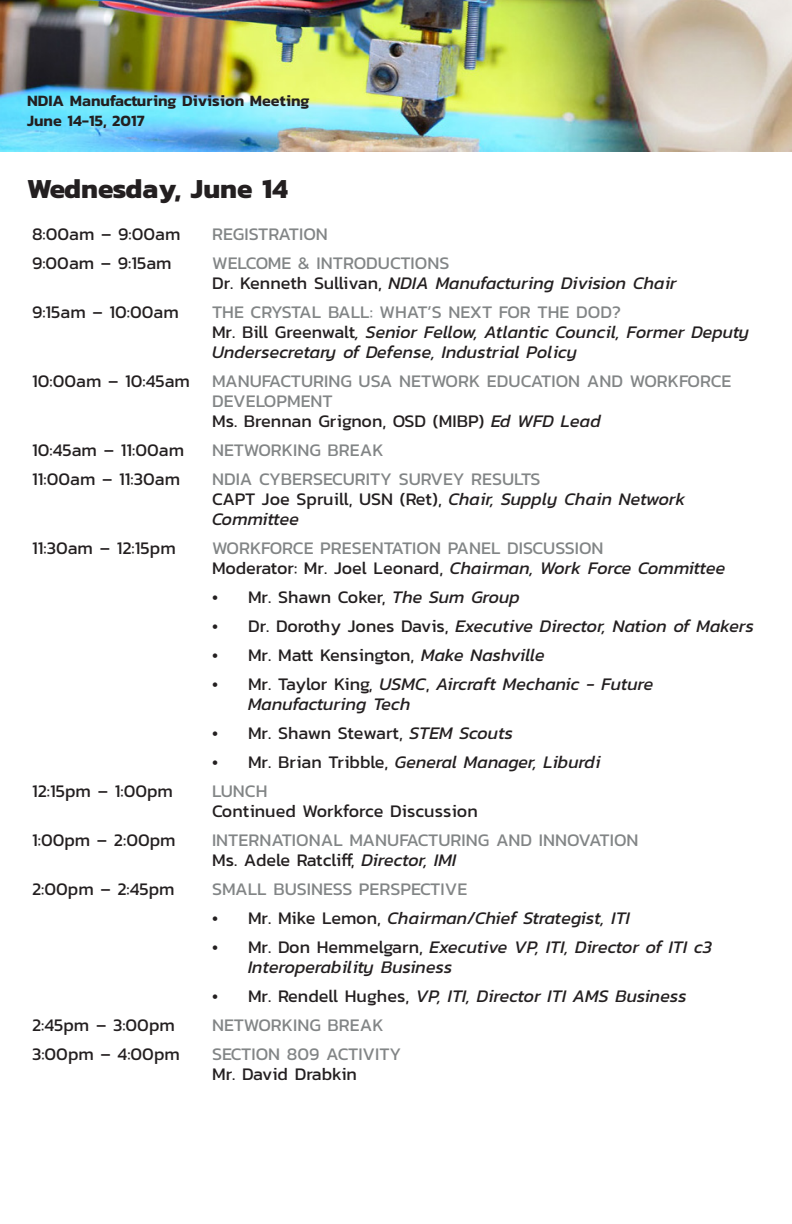
<style>
.page{position:relative;width:792px;height:1224px;background:#fff}
.page>*{position:absolute;margin:0;border:0;box-sizing:border-box;transform-origin:0 0}
.t1{font:700 28px "Kanit";color:#231f20}
.t2{font:italic 18px/20px "Kanit";color:#231f20}
.t3{font:18px/20px "Kanit";color:#828586}
.t4{font:18px/20px "Kanit";color:#231f20}
.t5{font:600 16px/19.2px "Kanit";color:#231f20}
.s1{font-style:normal;color:#828586}
.s2{font-style:normal}
.s3{color:#231f20}
.s4{font-style:italic;color:#231f20}
.s5{font-style:italic}
.s6{color:#828586}
</style>
<div class="page">
<img style="left:0;top:0;width:792px;height:152px">
<p class="t5" style="left:27px;top:91px;width:284px">NDIA Manufacturing Division Meeting<br>June 14-15, 2017</p>
<p class="t1" style="left:27px;top:167px;width:262px">Wednesday, June 14</p>
<p class="t4" style="left:32px;top:223px;width:150px">8:00am – 9:00am</p>
<p class="t3" style="left:212px;top:223px;width:117px">REGISTRATION</p>
<p class="t4" style="left:32px;top:252px;width:141px">9:00am – 9:15am</p>
<p class="t2" style="left:212px;top:252px;width:466px"><span class="s1">WELCOME &amp; INTRODUCTIONS<br></span><span class="s2">Dr. Kenneth Sullivan,</span> NDIA Manufacturing Division Chair</p>
<p class="t4" style="left:32px;top:301px;width:148px">9:15am – 10:00am</p>
<p class="t2" style="left:212px;top:301px;width:539px"><span class="s1">THE CRYSTAL BALL: WHAT’S NEXT FOR THE DOD?<br></span><span class="s2">Mr. Bill Greenwalt</span>, Senior Fellow, Atlantic Council, Former Deputy<br>Undersecretary of Defense, Industrial Policy</p>
<p class="t3" style="left:212px;top:370px;width:521px;text-indent:-180px"><span class="s3">10:00am – 10:45am</span> MANUFACTURING USA NETWORK EDUCATION AND WORKFORCE<br>DEVELOPMENT<br><span class="s3">Ms. Brennan Grignon, OSD (MIBP)</span> <span class="s4">Ed WFD Lead</span></p>
<p class="t4" style="left:32px;top:439px;width:154px">10:45am – 11:00am</p>
<p class="t3" style="left:212px;top:439px;width:173px">NETWORKING BREAK</p>
<p class="t4" style="left:32px;top:468px;width:150px">11:00am – 11:30am</p>
<p class="t2" style="left:212px;top:468px;width:475px"><span class="s1">NDIA CYBERSECURITY SURVEY RESULTS<br></span><span class="s2">CAPT Joe Spruill, USN (Ret),</span> Chair, Supply Chain Network<br>Committee</p>
<p class="t4" style="left:32px;top:537px;width:145px">11:30am – 12:15pm</p>
<p class="t3" style="left:212px;top:537px;width:515px">WORKFORCE PRESENTATION PANEL DISCUSSION<br><span class="s3">Moderator: Mr. Joel Leonard,</span> <span class="s4">Chairman, Work Force Committee</span></p>
<p class="t4" style="left:212px;top:586px;width:309px">• Mr. Shawn Coker, <span class="s5">The Sum Group</span></p>
<p class="t2" style="left:212px;top:615px;width:543px"><span class="s2">• Dr. Dorothy Jones Davis,</span> Executive Director, Nation of Makers</p>
<p class="t4" style="left:212px;top:644px;width:334px">• Mr. Matt Kensington, <span class="s5">Make Nashville</span></p>
<p class="t2" style="left:248px;top:673px;width:407px;text-indent:-36px"><span class="s2">• Mr. Taylor King,</span> USMC<span class="s2">,</span> Aircraft Mechanic - Future<br>Manufacturing Tech</p>
<p class="t4" style="left:212px;top:722px;width:303px">• Mr. Shawn Stewart, <span class="s5">STEM Scouts</span></p>
<p class="t2" style="left:212px;top:751px;width:390px"><span class="s2">• Mr. Brian Tribble,</span> General Manager, Liburdi</p>
<p class="t4" style="left:32px;top:780px;width:142px">12:15pm – 1:00pm</p>
<p class="t4" style="left:212px;top:780px;width:267px"><span class="s6">LUNCH<br></span>Continued Workforce Discussion</p>
<p class="t4" style="left:32px;top:829px;width:145px">1:00pm – 2:00pm</p>
<p class="t3" style="left:212px;top:829px;width:428px">INTERNATIONAL MANUFACTURING AND INNOVATION<br><span class="s3">Ms. Adele Ratcliff,</span> <span class="s4">Director, IMI</span></p>
<p class="t4" style="left:32px;top:878px;width:144px">2:00pm – 2:45pm</p>
<p class="t3" style="left:212px;top:878px;width:257px">SMALL BUSINESS PERSPECTIVE</p>
<p class="t2" style="left:212px;top:907px;width:420px"><span class="s2">• Mr. Mike Lemon,</span> Chairman/Chief Strategist, ITI</p>
<p class="t2" style="left:248px;top:936px;width:466px;text-indent:-36px"><span class="s2">• Mr. Don Hemmelgarn,</span> Executive VP, ITI, Director of ITI c3<br>Interoperability Business</p>
<p class="t2" style="left:212px;top:985px;width:476px"><span class="s2">• Mr. Rendell Hughes,</span> VP, ITI, Director ITI AMS Business</p>
<p class="t4" style="left:32px;top:1014px;width:144px">2:45pm – 3:00pm</p>
<p class="t3" style="left:212px;top:1014px;width:173px">NETWORKING BREAK</p>
<p class="t4" style="left:32px;top:1043px;width:149px">3:00pm – 4:00pm</p>
<p class="t3" style="left:212px;top:1043px;width:191px">SECTION 809 ACTIVITY<br><span class="s3">Mr. David Drabkin</span></p>
</div>
